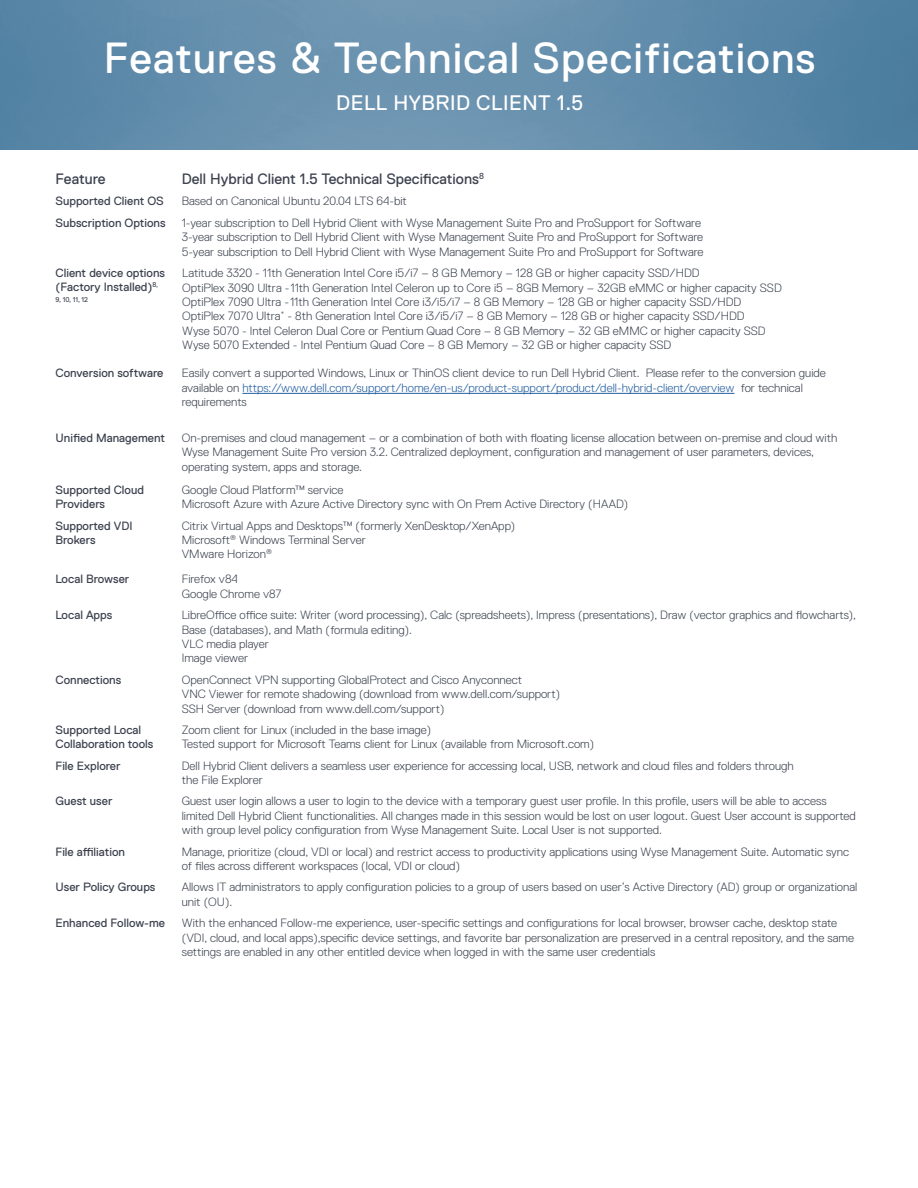
<style>
.page{position:relative;width:918px;height:1188px;background:#fff}
.page>*{position:absolute;margin:0;border:0;box-sizing:border-box;transform-origin:0 0}
.t1{font:43.5px "Dell Replica";letter-spacing:.025em;color:#fff}
.t2{font:21px "Dell Replica";letter-spacing:.025em;color:#fff}
.t3{font:15px "Dell Replica";color:#3c424f}
.t4{font:300 12px/14.4px "Dell Replica";color:#3c424f}
.t5{font:12px/14.4px "Dell Replica";color:#3c424f}
.t6{font:7.05px "Dell Replica";color:#3c424f}
.s1{color:#255fa0}
</style>
<div class="page">
<img style="left:0;top:0;width:918px;height:150px">
<hr style="left:242px;top:393px;width:492px;height:1px;background:#255fa0">
<h1 class="t1" style="left:104px;top:34px;width:713px">Features &amp; Technical Specifications</h1>
<h2 class="t2" style="left:336px;top:92px;width:249px">DELL HYBRID CLIENT 1.5</h2>
<p class="t3" style="left:56px;top:170px;width:52px">Feature</p>
<p class="t3" style="left:182px;top:170px;width:304px">Dell Hybrid Client 1.5 Technical Specifications<sup>8</sup></p>
<p class="t5" style="left:56px;top:194px;width:110px">Supported Client OS</p>
<p class="t4" style="left:182px;top:194px;width:227px">Based on Canonical Ubuntu 20.04 LTS 64-bit</p>
<p class="t5" style="left:56px;top:215px;width:112px">Subscription Options</p>
<p class="t4" style="left:182px;top:215px;width:523px">1-year subscription to Dell Hybrid Client with Wyse Management Suite Pro and ProSupport for Software<br>3-year subscription to Dell Hybrid Client with Wyse Management Suite Pro and ProSupport for Software<br>5-year subscription to Dell Hybrid Client with Wyse Management Suite Pro and ProSupport for Software</p>
<p class="t5" style="left:56px;top:266px;width:111px">Client device options (Factory Installed)<sup>8,</sup></p>
<p class="t6" style="left:56px;top:295px;width:34px">9, 10, 11, 12</p>
<p class="t4" style="left:182px;top:266px;width:601px">Latitude 3320 - 11th Generation Intel Core i5/i7 – 8 GB Memory – 128 GB or higher capacity SSD/HDD<br>OptiPlex 3090 Ultra -11th Generation Intel Celeron up to Core i5 – 8GB Memory – 32GB eMMC or higher capacity SSD OptiPlex 7090 Ultra -11th Generation Intel Core i3/i5/i7 – 8 GB Memory – 128 GB or higher capacity SSD/HDD OptiPlex 7070 Ultra<sup>*</sup> - 8th Generation Intel Core i3/i5/i7 – 8 GB Memory – 128 GB or higher capacity SSD/HDD<br>Wyse 5070 - Intel Celeron Dual Core or Pentium Quad Core – 8 GB Memory – 32 GB eMMC or higher capacity SSD Wyse 5070 Extended - Intel Pentium Quad Core – 8 GB Memory – 32 GB or higher capacity SSD</p>
<p class="t5" style="left:56px;top:366px;width:109px">Conversion software</p>
<p class="t4" style="left:182px;top:366px;width:646px">Easily convert a supported Windows, Linux or ThinOS client device to run Dell Hybrid Client. Please refer to the conversion guide available on <span class="s1">https://www.dell.com/support/home/en-us/product-support/product/dell-hybrid-client/overview</span> for technical requirements</p>
<p class="t5" style="left:55px;top:430px;width:111px">Unified Management</p>
<p class="t4" style="left:182px;top:430px;width:657px">On-premises and cloud management – or a combination of both with floating license allocation between on-premise and cloud with<br>Wyse Management Suite Pro version 3.2. Centralized deployment, configuration and management of user parameters, devices, operating system, apps and storage.</p>
<p class="t5" style="left:55px;top:483px;width:90px">Supported Cloud<br>Providers</p>
<p class="t4" style="left:182px;top:483px;width:448px">Google Cloud Platform™ service<br>Microsoft Azure with Azure Active Directory sync with On Prem Active Directory (HAAD)</p>
<p class="t5" style="left:55px;top:518px;width:79px">Supported VDI<br>Brokers</p>
<p class="t4" style="left:182px;top:518px;width:335px">Citrix Virtual Apps and Desktops™ (formerly XenDesktop/XenApp)<br>Microsoft<sup>®</sup> Windows Terminal Server<br>VMware Horizon<sup>®</sup></p>
<p class="t5" style="left:56px;top:572px;width:75px">Local Browser</p>
<p class="t4" style="left:182px;top:572px;width:101px">Firefox v84<br>Google Chrome v87</p>
<p class="t5" style="left:56px;top:608px;width:58px">Local Apps</p>
<p class="t4" style="left:182px;top:608px;width:676px">LibreOffice office suite: Writer (word processing), Calc (spreadsheets), Impress (presentations), Draw (vector graphics and flowcharts), Base (databases), and Math (formula editing).<br>VLC media player<br>Image viewer</p>
<p class="t5" style="left:56px;top:672px;width:67px">Connections</p>
<p class="t4" style="left:182px;top:672px;width:380px">OpenConnect VPN supporting GlobalProtect and Cisco Anyconnect<br>VNC Viewer for remote shadowing (download from www.dell.com/support)<br>SSH Server (download from www.dell.com/support)</p>
<p class="t5" style="left:56px;top:723px;width:99px">Supported Local<br>Collaboration tools</p>
<p class="t4" style="left:182px;top:723px;width:414px">Zoom client for Linux (included in the base image)<br>Tested support for Microsoft Teams client for Linux (available from Microsoft.com)</p>
<p class="t5" style="left:56px;top:758px;width:67px">File Explorer</p>
<p class="t4" style="left:182px;top:758px;width:614px">Dell Hybrid Client delivers a seamless user experience for accessing local, USB, network and cloud files and folders through the File Explorer</p>
<p class="t5" style="left:56px;top:794px;width:58px">Guest user</p>
<p class="t4" style="left:182px;top:794px;width:676px">Guest user login allows a user to login to the device with a temporary guest user profile. In this profile, users will be able to access limited Dell Hybrid Client functionalities. All changes made in this session would be lost on user logout. Guest User account is supported with group level policy configuration from Wyse Management Suite. Local User is not supported.</p>
<p class="t5" style="left:56px;top:844px;width:71px">File affiliation</p>
<p class="t4" style="left:182px;top:844px;width:669px">Manage, prioritize (cloud, VDI or local) and restrict access to productivity applications using Wyse Management Suite. Automatic sync of files across different workspaces (local, VDI or cloud)</p>
<p class="t5" style="left:56px;top:880px;width:101px">User Policy Groups</p>
<p class="t4" style="left:182px;top:880px;width:677px">Allows IT administrators to apply configuration policies to a group of users based on user’s Active Directory (AD) group or organizational unit (OU).</p>
<p class="t5" style="left:56px;top:916px;width:111px">Enhanced Follow-me</p>
<p class="t4" style="left:182px;top:916px;width:674px">With the enhanced Follow-me experience, user-specific settings and configurations for local browser, browser cache, desktop state (VDI, cloud, and local apps),specific device settings, and favorite bar personalization are preserved in a central repository, and the same settings are enabled in any other entitled device when logged in with the same user credentials</p>
</div>
